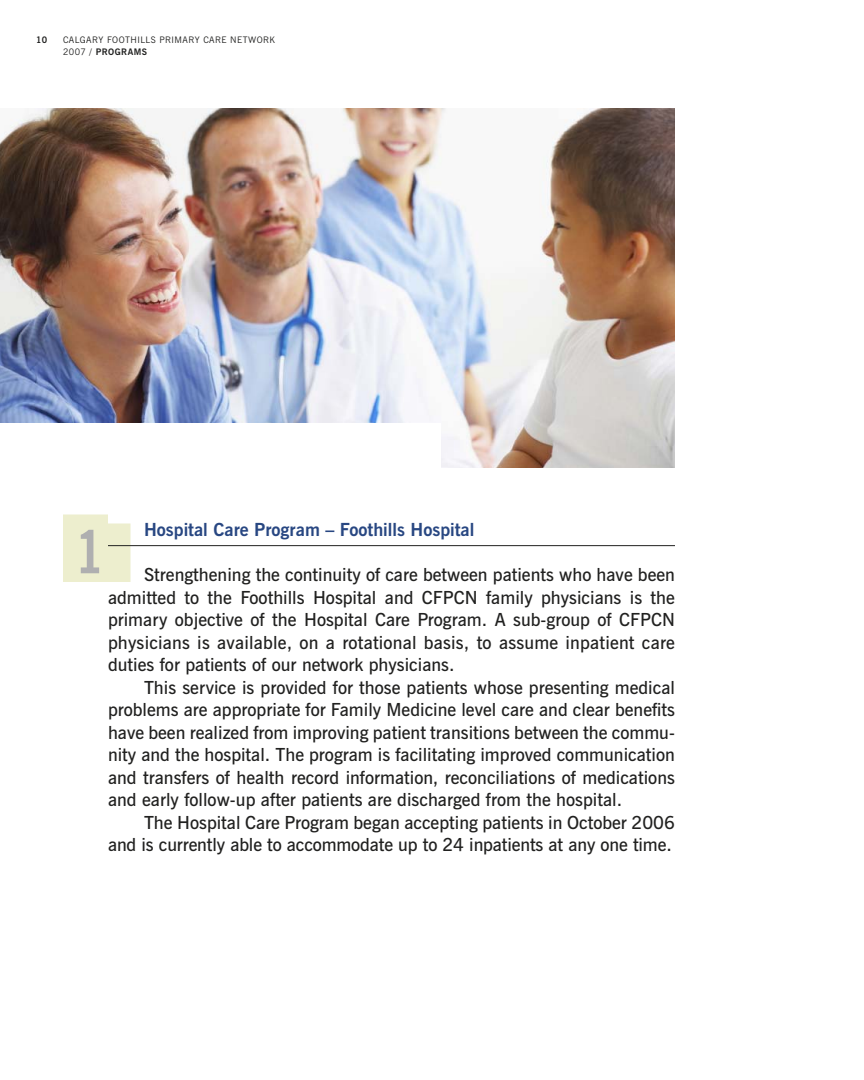
<style>
.page{position:relative;width:864px;height:1080px;background:#fff}
.page>*{position:absolute;margin:0;border:0;box-sizing:border-box;transform-origin:0 0}
.t1{font:700 condensed 60px "News Gothic BT";color:#afafb0}
.t2{font:600 18px/22.5px "News Gothic BT";color:#212120;text-align:justify}
.t3{font:700 18px "News Gothic BT";color:#284782}
.t4{font:9px/12px "News Gothic BT";letter-spacing:.05em;color:#212120}
.t5{font:700 9px "News Gothic BT";color:#212120}
.s1{font-weight:700}
</style>
<div class="page">
<img style="left:0;top:108px;width:675px;height:360px">
<div style="left:63px;top:514px;width:67px;height:68px;background:#edeece"></div>
<hr style="left:108px;top:545px;width:567px;height:1px;background:#212120">
<p class="t5" style="left:36px;top:37px;width:13px">10</p>
<p class="t4" style="left:63px;top:35px;width:214px">CALGARY FOOTHILLS PRIMARY CARE NETWORK<br>2007 / <span class="s1">PROGRAMS</span></p>
<h1 class="t1" style="left:77px;top:526px;width:27px">1</h1>
<p class="t3" style="left:144px;top:523px;width:332px">Hospital Care Program – Foothills Hospital</p>
<p class="t2" style="left:108px;top:565px;width:569px;text-indent:36px">Strengthening the continuity of care between patients who have been admitted to the Foothills Hospital and CFPCN family physicians is the primary objective of the Hospital Care Program. A sub-group of CFPCN physicians is available, on a rotational basis, to assume inpatient care duties for patients of our network physicians.</p>
<p class="t2" style="left:108px;top:678px;width:569px;text-indent:36px">This service is provided for those patients whose presenting medical problems are appropriate for Family Medicine level care and clear benefits have been realized from improving patient transitions between the commu&shy;nity and the hospital. The program is facilitating improved communication and transfers of health record information, reconciliations of medications and early follow-up after patients are discharged from the hospital.</p>
<p class="t2" style="left:108px;top:813px;width:569px;text-align:right">The Hospital Care Program began accepting patients in October 2006<br>and is currently able to accommodate up to 24 inpatients at any one time.</p>
</div>
